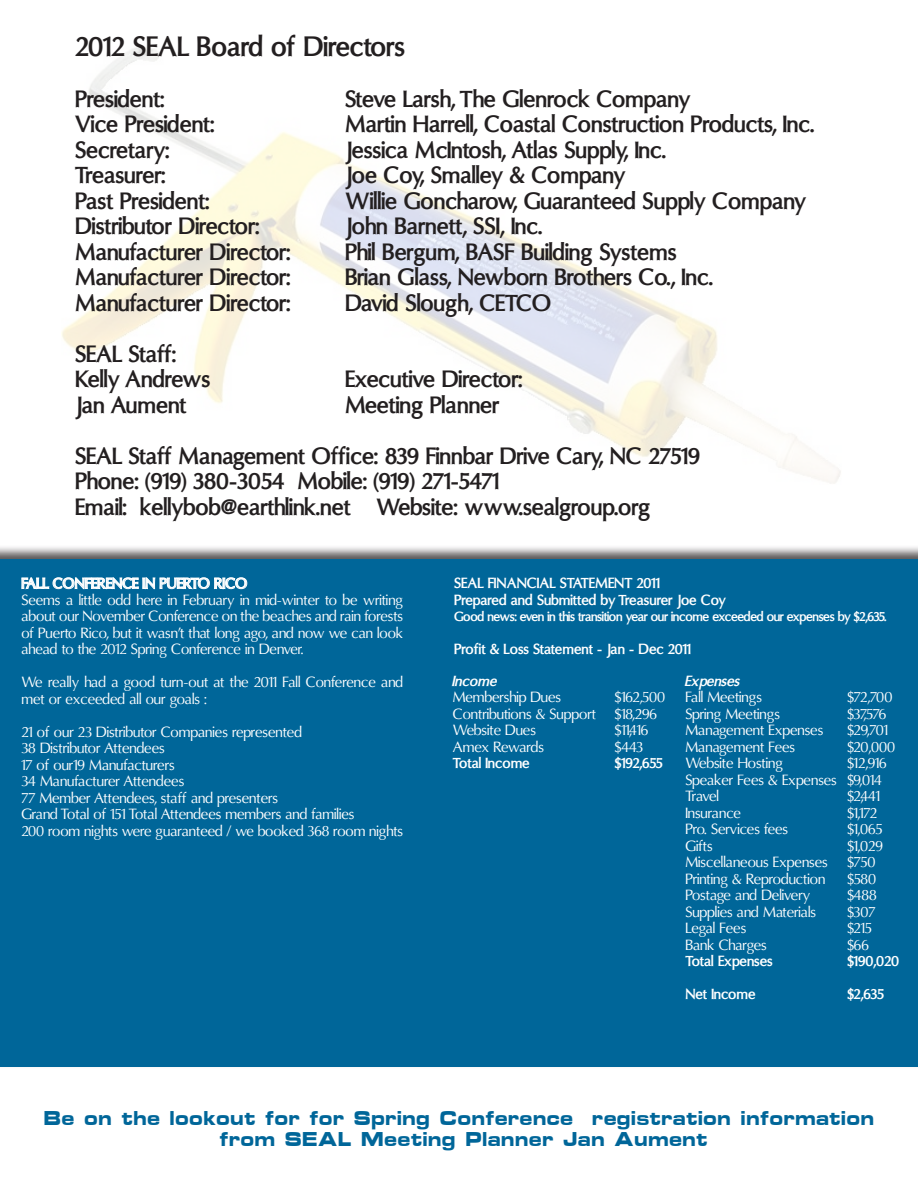
<style>
.page{position:relative;width:918px;height:1188px;background:#fff}
.page>*{position:absolute;margin:0;border:0;box-sizing:border-box;transform-origin:0 0}
.t1{font:700 28.5px "Oregon LDO";color:#231f20}
.t2{font:700 24px "Oregon LDO";color:#231f20}
.t3{font:700 23.55px "Metrostyle Extended";color:#069;scale:.89 1}
.t4{font:15px/16.5px "Oregon LDO";color:#fff;text-align:justify}
.t5{font:700 15px "Oregon LDO";color:#fff}
.t6{font:italic 700 15px "Oregon LDO";color:#fff}
.t7{font:700 13.5px "Oregon LDO";letter-spacing:-.025em;color:#fff}
</style>
<div class="page">
<img style="left:62px;top:47px;width:779px;height:437px">
<div style="left:0;top:544px;width:918px;height:525px;background:#231f20;opacity:.75"></div>
<div style="left:0;top:559px;width:918px;height:507px;background:#069"></div>
<svg style="left:21px;top:577px;width:227px;height:12px"></svg>
<p class="t1" style="left:75px;top:30px;width:332px">2012 SEAL Board of Directors</p>
<p class="t2" style="left:75px;top:85px;width:91px">President:</p>
<p class="t2" style="left:345px;top:85px;width:347px">Steve Larsh, The Glenrock Company</p>
<p class="t2" style="left:75px;top:111px;width:141px">Vice President:</p>
<p class="t2" style="left:345px;top:111px;width:471px">Martin Harrell, Coastal Construction Products, Inc.</p>
<p class="t2" style="left:75px;top:136px;width:96px">Secretary:</p>
<p class="t2" style="left:345px;top:136px;width:322px">Jessica McIntosh, Atlas Supply, Inc.</p>
<p class="t2" style="left:75px;top:162px;width:92px">Treasurer:</p>
<p class="t2" style="left:345px;top:162px;width:282px">Joe Coy, Smalley &amp; Company</p>
<p class="t2" style="left:75px;top:187px;width:136px">Past President:</p>
<p class="t2" style="left:345px;top:187px;width:462px">Willie Goncharow, Guaranteed Supply Company</p>
<p class="t2" style="left:75px;top:213px;width:186px">Distributor Director:</p>
<p class="t2" style="left:345px;top:213px;width:199px">John Barnett, SSI, Inc.</p>
<p class="t2" style="left:75px;top:238px;width:217px">Manufacturer Director:</p>
<p class="t2" style="left:345px;top:238px;width:333px">Phil Bergum, BASF Building Systems</p>
<p class="t2" style="left:75px;top:264px;width:217px">Manufacturer Director:</p>
<p class="t2" style="left:345px;top:264px;width:369px">Brian Glass, Newborn Brothers Co., Inc.</p>
<p class="t2" style="left:75px;top:289px;width:217px">Manufacturer Director:</p>
<p class="t2" style="left:345px;top:289px;width:208px">David Slough, CETCO</p>
<p class="t2" style="left:75px;top:340px;width:103px">SEAL Staff:</p>
<p class="t2" style="left:75px;top:366px;width:137px">Kelly Andrews</p>
<p class="t2" style="left:345px;top:366px;width:179px">Executive Director:</p>
<p class="t2" style="left:75px;top:391px;width:113px">Jan Aument</p>
<p class="t2" style="left:345px;top:391px;width:156px">Meeting Planner</p>
<p class="t2" style="left:75px;top:442px;width:627px">SEAL Staff Management Office: 839 Finnbar Drive Cary, NC 27519</p>
<p class="t2" style="left:75px;top:468px;width:426px">Phone: (919) 380-3054 Mobile: (919) 271-5471</p>
<p class="t2" style="left:75px;top:493px;width:577px">Email: kellybob@earthlink.net Website: www.sealgroup.org</p>
<p class="t5" style="left:21px;top:575px;width:227px">FALL CONFERENCE IN PUERTO RICO</p>
<p class="t4" style="left:21px;top:592px;width:383px">Seems a little odd here in February in mid-winter to be writing about our November Conference on the beaches and rain forests of Puerto Rico, but it wasn’t that long ago, and now we can look ahead to the 2012 Spring Conference in Denver.</p>
<p class="t4" style="left:21px;top:675px;width:383px">We really had a good turn-out at the 2011 Fall Conference and met or exceeded all our goals :</p>
<p class="t4" style="left:21px;top:724px;width:282px">21 of our 23 Distributor Companies represented</p>
<p class="t4" style="left:21px;top:741px;width:145px">38 Distributor Attendees</p>
<p class="t4" style="left:21px;top:757px;width:155px">17 of our19 Manufacturers</p>
<p class="t4" style="left:21px;top:774px;width:164px">34 Manufacturer Attendees</p>
<p class="t4" style="left:21px;top:790px;width:258px">77 Member Attendees, staff and presenters</p>
<p class="t4" style="left:21px;top:807px;width:335px">Grand Total of 151 Total Attendees members and families</p>
<p class="t4" style="left:21px;top:823px;width:383px">200 room nights were guaranteed / we booked 368 room nights</p>
<p class="t5" style="left:454px;top:575px;width:207px">SEAL FINANCIAL STATEMENT 2011</p>
<p class="t5" style="left:454px;top:591px;width:273px">Prepared and Submitted by Treasurer Joe Coy</p>
<p class="t7" style="left:454px;top:609px;width:434px">Good news: even in this transition year our income exceeded our expenses by $2,635.</p>
<p class="t5" style="left:454px;top:641px;width:238px">Profit &amp; Loss Statement - Jan - Dec 2011</p>
<p class="t6" style="left:453px;top:672px;width:46px">Income</p>
<p class="t4" style="left:453px;top:689px;width:110px">Membership Dues</p>
<p class="t4" style="left:615px;top:689px;width:52px">$162,500</p>
<p class="t4" style="left:453px;top:706px;width:145px">Contributions &amp; Support</p>
<p class="t4" style="left:615px;top:706px;width:43px">$18,296</p>
<p class="t4" style="left:453px;top:722px;width:85px">Website Dues</p>
<p class="t4" style="left:615px;top:722px;width:35px">$11,416</p>
<p class="t4" style="left:453px;top:739px;width:93px">Amex Rewards</p>
<p class="t4" style="left:615px;top:739px;width:30px">$443</p>
<p class="t5" style="left:453px;top:754px;width:78px">Total Income</p>
<p class="t5" style="left:615px;top:754px;width:49px">$192,655</p>
<p class="t6" style="left:685px;top:672px;width:56px">Expenses</p>
<p class="t4" style="left:685px;top:689px;width:78px">Fall Meetings</p>
<p class="t4" style="left:847px;top:689px;width:46px">$72,700</p>
<p class="t4" style="left:685px;top:706px;width:96px">Spring Meetings</p>
<p class="t4" style="left:847px;top:706px;width:40px">$37,576</p>
<p class="t4" style="left:685px;top:722px;width:139px">Management Expenses</p>
<p class="t4" style="left:847px;top:722px;width:42px">$29,701</p>
<p class="t4" style="left:685px;top:739px;width:111px">Management Fees</p>
<p class="t4" style="left:847px;top:739px;width:49px">$20,000</p>
<p class="t4" style="left:685px;top:755px;width:99px">Website Hosting</p>
<p class="t4" style="left:847px;top:755px;width:41px">$12,916</p>
<p class="t4" style="left:685px;top:772px;width:198px">Speaker Fees &amp; Expenses $9,014</p>
<p class="t4" style="left:685px;top:788px;width:35px">Travel</p>
<p class="t4" style="left:847px;top:788px;width:34px">$2,441</p>
<p class="t4" style="left:685px;top:805px;width:57px">Insurance</p>
<p class="t4" style="left:847px;top:805px;width:31px">$1,172</p>
<p class="t4" style="left:685px;top:821px;width:104px">Pro. Services fees</p>
<p class="t4" style="left:847px;top:821px;width:36px">$1,065</p>
<p class="t4" style="left:685px;top:838px;width:29px">Gifts</p>
<p class="t4" style="left:847px;top:838px;width:37px">$1,029</p>
<p class="t4" style="left:685px;top:854px;width:144px">Miscellaneous Expenses</p>
<p class="t4" style="left:847px;top:854px;width:30px">$750</p>
<p class="t4" style="left:685px;top:871px;width:141px">Printing &amp; Reproduction</p>
<p class="t4" style="left:847px;top:871px;width:30px">$580</p>
<p class="t4" style="left:685px;top:887px;width:126px">Postage and Delivery</p>
<p class="t4" style="left:847px;top:887px;width:31px">$488</p>
<p class="t4" style="left:685px;top:904px;width:132px">Supplies and Materials</p>
<p class="t4" style="left:847px;top:904px;width:30px">$307</p>
<p class="t4" style="left:685px;top:920px;width:62px">Legal Fees</p>
<p class="t4" style="left:847px;top:920px;width:26px">$215</p>
<p class="t4" style="left:685px;top:937px;width:83px">Bank Charges</p>
<p class="t4" style="left:847px;top:937px;width:23px">$66</p>
<p class="t5" style="left:685px;top:952px;width:89px">Total Expenses</p>
<p class="t5" style="left:847px;top:952px;width:53px">$190,020</p>
<p class="t5" style="left:685px;top:985px;width:72px">Net Income</p>
<p class="t5" style="left:847px;top:985px;width:38px">$2,635</p>
<p class="t3" style="left:44px;top:1105px;width:935px">Be on the lookout for for Spring Conference registration information</p>
<p class="t3" style="left:219px;top:1126px;width:550px">from SEAL Meeting Planner Jan Aument</p>
</div>
